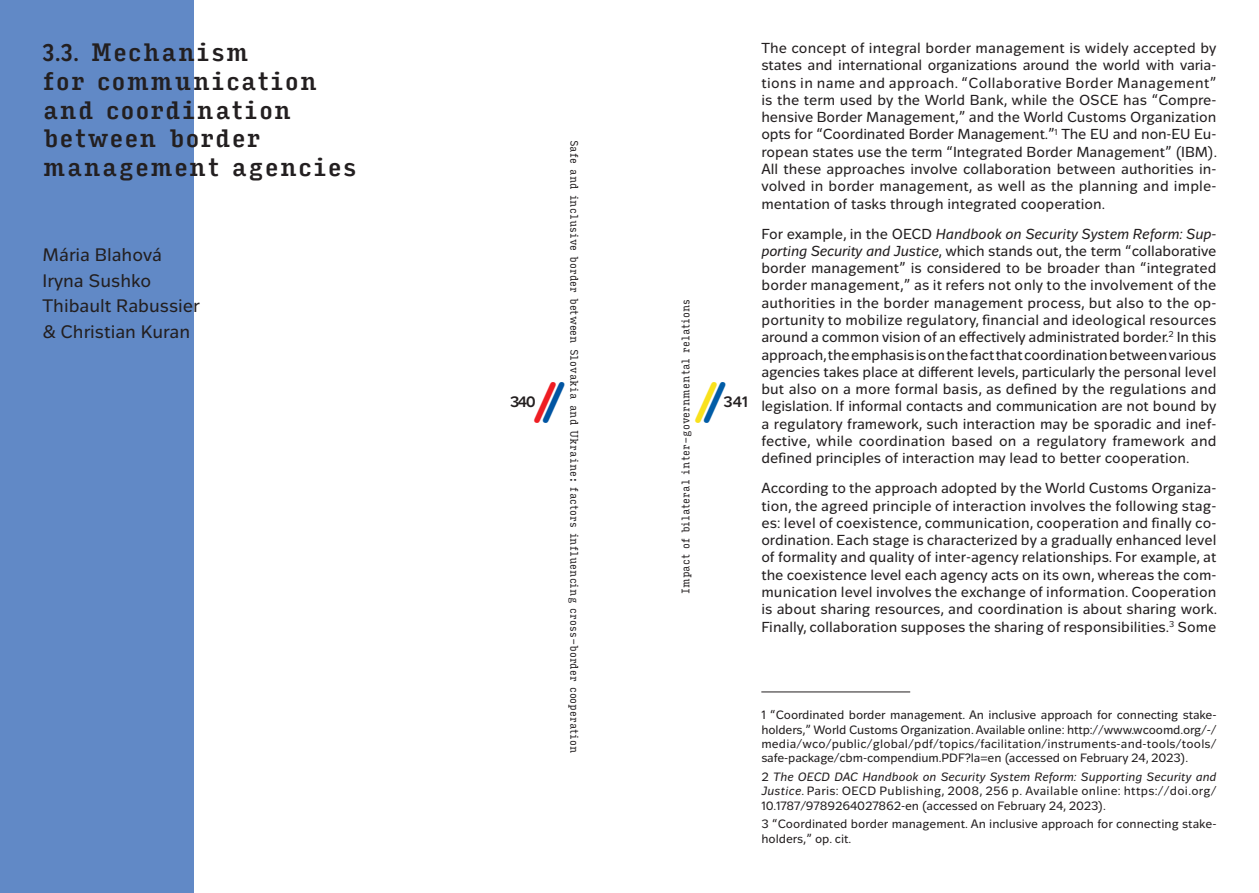
<style>
.page{position:relative;width:1259px;height:893px;background:#fff}
.page>*{position:absolute;margin:0;border:0;box-sizing:border-box;transform-origin:0 0}
.t1{font:700 45px "Angus";color:#ee1d23}
.t2{font:700 45px "Angus";color:#f9e11c}
.t3{font:500 24px/28.8px "Input Serif Condensed";color:#231f20}
.t4{font:18px/25.8px "Jasan";color:#231f20}
.t5{font:500 15px "Jasan";letter-spacing:-.05em;color:#231f20}
.t6{font:14.4px/17.2px "Jasan";color:#231f20;text-align:justify}
.t7{font:12px/14.4px "Jasan";letter-spacing:-.01em;color:#231f20;text-align:justify}
.t8{font:10.5px "Input Serif Condensed";color:#231f20}
.s1{font-family:"Jasan Condensed"}
.s2{color:#0155a2}
.s3{color:#015ca6}
.s4{font-style:italic}
</style>
<div class="page">
<hr style="left:761px;top:692px;width:149px;height:1px;background:#231f20">
<div style="left:0;top:0;width:194px;height:893px;background:#6189c6"></div>
<h2 class="t3" style="left:43px;top:36px;width:316px"><span class="s1">3.3.</span> Mechanism<br>for communication and coordination between border management agencies</h2>
<p class="t4" style="left:43px;top:242px;width:159px">Mária Blahová<br>Iryna Sushko<br>Thibault Rabussier &amp; Christian Kuran</p>
<p class="t8" style="left:584px;top:140px;width:615px;rotate:90deg">Safe and inclusive border between Slovakia and Ukraine: factors influencing cross‑border cooperation</p>
<p class="t8" style="left:676px;top:594px;width:297px;rotate:-90deg">Impact of bilateral inter- governmental relations</p>
<h1 class="t1" style="left:534px;top:374px;width:32px">/<span class="s2">/</span></h1>
<h1 class="t2" style="left:695px;top:374px;width:32px">/<span class="s3">/</span></h1>
<p class="t5" style="left:510px;top:393px;width:27px">340</p>
<p class="t5" style="left:723px;top:393px;width:26px">341</p>
<p class="t6" style="left:761px;top:40px;width:457px">The concept of integral border management is widely accepted by states and international organizations around the world with varia&shy;tions in name and approach. “Collaborative Border Management” is the term used by the World Bank, while the OSCE has “Compre&shy;hensive Border Management,” and the World Customs Organization opts for “Coordinated Border Management.”<sup>1</sup> The EU and non-‑EU Eu&shy;ropean states use the term “Integrated Border Management” (IBM).<br>All these approaches involve collaboration between authorities in&shy;volved in border management, as well as the planning and imple&shy;mentation of tasks through integrated cooperation.</p>
<p class="t6" style="left:761px;top:225px;width:457px">For example, in the OECD <span class="s4">Handbook on Security System Reform: Sup‑ porting Security and Justice</span>, which stands out, the term “collaborative border management” is considered to be broader than “integrated border management,” as it refers not only to the involvement of the authorities in the border management process, but also to the op&shy;portunity to mobilize regulatory, financial and ideological resources around a common vision of an effectively administrated border.<sup>2</sup> In this approach, the emphasis is on the fact that coordination between various agencies takes place at different levels, particularly the personal level but also on a more formal basis, as defined by the regulations and legislation. If informal contacts and communication are not bound by a regulatory framework, such interaction may be sporadic and inef&shy;fective, while coordination based on a regulatory framework and defined principles of interaction may lead to better cooperation.</p>
<p class="t6" style="left:761px;top:480px;width:457px">According to the approach adopted by the World Customs Organiza&shy;tion, the agreed principle of interaction involves the following stag&shy;es: level of coexistence, communication, cooperation and finally co&shy;ordination. Each stage is characterized by a gradually enhanced level of formality and quality of inter-‑agency relationships. For example, at the coexistence level each agency acts on its own, whereas the com&shy;munication level involves the exchange of information. Cooperation is about sharing resources, and coordination is about sharing work.<br>Finally, collaboration supposes the sharing of responsibilities.<sup>3</sup> Some</p>
<p class="t7" style="left:761px;top:708px;width:457px">1 “Coordinated border management. An inclusive approach for connecting stake&shy;holders,” World Customs Organization. Available online: http://www.wcoomd.org/-/ media/wco/public/global/pdf/topics/facilitation/instruments-‑and-‑tools/tools/ safe-‑package/cbm-‑compendium.PDF?la=en (accessed on February 24, 2023).</p>
<p class="t7" style="left:761px;top:770px;width:456px">2 <span class="s4">The OECD DAC Handbook on Security System Reform: Supporting Security and Justice</span>. Paris: OECD Publishing, 2008, 256 p. Available online: https://doi.org/ 10.1787/9789264027862-en (accessed on February 24, 2023).</p>
<p class="t7" style="left:761px;top:817px;width:456px">3 “Coordinated border management. An inclusive approach for connecting stake&shy;holders,” op. cit.</p>
</div>
